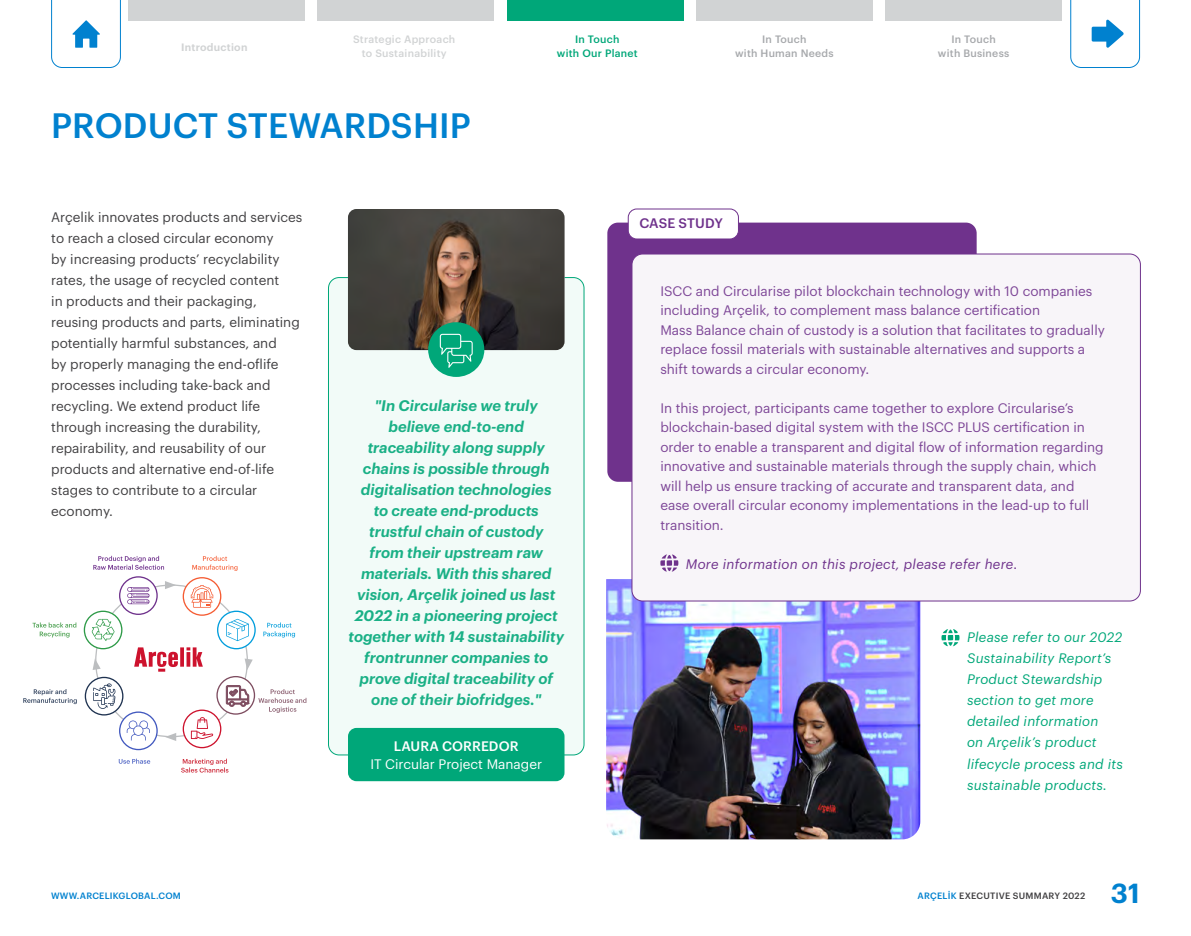
<style>
.page{position:relative;width:1191px;height:936px;background:#fff}
.page>*{position:absolute;margin:0;border:0;box-sizing:border-box;transform-origin:0 0}
.t1{font:500 34.5px "Graphik";letter-spacing:.005em;color:#0081cf}
.t2{font:600 27px "Graphik";color:#0081cf}
.t3{font:italic 600 15px/21px "Graphik";color:#1ab086;text-align:center}
.t4{font:13.5px/19.5px "Graphik";color:#7d4697}
.t5{font:13.5px/21px "Graphik";color:#414042}
.t6{font:italic 13.5px/21px "Graphik";letter-spacing:.02em;color:#00a779}
.t7{font:italic 13.5px "Graphik";letter-spacing:.02em;color:#6f328c}
.t8{font:13.5px "Graphik";color:#fff}
.t9{font:500 13.5px "Graphik";letter-spacing:.005em;color:#fff}
.t10{font:500 13.5px "Graphik";letter-spacing:.005em;color:#6f328c}
.t11{font:500 10.5px/13.5px "Graphik";letter-spacing:.025em;color:#a7a9ac;text-align:center}
.t12{font:500 10.5px/13.5px "Graphik";letter-spacing:.025em;color:#d1d3d4;text-align:center}
.t13{font:500 10.5px/13.5px "Graphik";letter-spacing:.025em;color:#00a779;text-align:center}
.t14{font:600 10.5px "Graphik";letter-spacing:.025em;color:#d1d3d4}
.t15{font:500 9px "Graphik";letter-spacing:.025em;color:#414042}
.t16{font:500 9px "Graphik";letter-spacing:.025em;color:#0081cf}
.s1{color:#0081cf}
</style>
<div class="page">
<div style="left:128px;top:0;width:177px;height:21px;background:#d1d3d4"></div>
<div style="left:317px;top:0;width:177px;height:21px;background:#d1d3d4"></div>
<div style="left:507px;top:0;width:176px;height:21px;background:#00a779"></div>
<div style="left:696px;top:0;width:176px;height:21px;background:#d1d3d4"></div>
<div style="left:885px;top:0;width:176px;height:21px;background:#d1d3d4"></div>
<svg style="left:51px;top:0;width:70px;height:68px"></svg>
<svg style="left:1070px;top:0;width:70px;height:68px"></svg>
<svg style="left:941px;top:629px;width:18px;height:17px"></svg>
<img style="left:606px;top:579px;width:314px;height:260px">
<div style="left:607px;top:222px;width:369px;height:259px;background:#6f328c;border-radius:11px"></div>
<div style="left:628px;top:209px;width:110px;height:30px;background:#fff;border-radius:9px"></div>
<div style="left:628px;top:209px;width:111px;height:30px;border:1px solid #6f328c;border-radius:9px"></div>
<div style="left:632px;top:254px;width:508px;height:347px;background:#f8f5f9;border-radius:11px"></div>
<svg style="left:660px;top:554px;width:18px;height:17px"></svg>
<div style="left:328px;top:277px;width:256px;height:478px;background:#f2fbf8;border-radius:11px"></div>
<div style="left:348px;top:727px;width:216px;height:54px;background:#00a779;border-radius:9px"></div>
<img style="left:348px;top:209px;width:216px;height:141px">
<div style="left:428px;top:322px;width:56px;height:55px;background:#00a779;border-radius:50%"></div>
<svg style="left:440px;top:334px;width:33px;height:34px"></svg>
<svg style="left:134px;top:647px;width:69px;height:24px"></svg>
<svg style="left:165px;top:581px;width:11px;height:8px"></svg>
<svg style="left:165px;top:733px;width:11px;height:8px"></svg>
<svg style="left:93px;top:658px;width:8px;height:12px"></svg>
<svg style="left:245px;top:658px;width:8px;height:12px"></svg>
<div style="left:119px;top:576px;width:39px;height:39px;border:1px solid #6f328c;border-radius:50%"></div>
<div style="left:119px;top:711px;width:39px;height:39px;border:1px solid #4259bf;border-radius:50%"></div>
<svg style="left:127px;top:587px;width:23px;height:17px"></svg>
<svg style="left:218px;top:611px;width:37px;height:37px"></svg>
<div style="left:217px;top:610px;width:39px;height:39px;border:1px solid #009ddc;border-radius:50%"></div>
<svg style="left:226px;top:618px;width:23px;height:23px"></svg>
<svg style="left:217px;top:676px;width:37px;height:38px"></svg>
<div style="left:216px;top:676px;width:39px;height:38px;border:1px solid #7e4d60;border-radius:50%"></div>
<svg style="left:85px;top:677px;width:38px;height:37px"></svg>
<div style="left:85px;top:676px;width:38px;height:39px;border:1px solid #1e3250;border-radius:50%"></div>
<svg style="left:93px;top:683px;width:22px;height:25px"></svg>
<svg style="left:84px;top:611px;width:38px;height:37px"></svg>
<div style="left:84px;top:610px;width:38px;height:39px;border:1px solid #2d9a47;border-radius:50%"></div>
<svg style="left:92px;top:619px;width:22px;height:22px"></svg>
<svg style="left:183px;top:577px;width:38px;height:38px"></svg>
<div style="left:183px;top:577px;width:38px;height:38px;border:1px solid #f55c33;border-radius:50%"></div>
<svg style="left:191px;top:585px;width:22px;height:22px"></svg>
<svg style="left:183px;top:710px;width:38px;height:37px"></svg>
<div style="left:183px;top:709px;width:38px;height:39px;border:1px solid #cd122d;border-radius:50%"></div>
<svg style="left:191px;top:717px;width:22px;height:22px"></svg>
<svg style="left:93px;top:555px;width:71px;height:14px"></svg>
<svg style="left:192px;top:555px;width:45px;height:16px"></svg>
<svg style="left:263px;top:622px;width:32px;height:15px"></svg>
<svg style="left:258px;top:689px;width:48px;height:24px"></svg>
<svg style="left:181px;top:758px;width:47px;height:14px"></svg>
<svg style="left:119px;top:758px;width:31px;height:5px"></svg>
<svg style="left:23px;top:689px;width:54px;height:15px"></svg>
<svg style="left:32px;top:622px;width:44px;height:15px"></svg>
<svg style="left:226px;top:685px;width:23px;height:21px"></svg>
<svg style="left:127px;top:720px;width:23px;height:20px"></svg>
<p class="t12" style="left:353px;top:32px;width:104px">Strategic Approach to Sustainability</p>
<p class="t11" style="left:938px;top:32px;width:73px">In Touch<br>with Business</p>
<p class="t14" style="left:181px;top:39px;width:68px">Introduction</p>
<p class="t13" style="left:557px;top:32px;width:82px">In Touch<br>with Our Planet</p>
<p class="t11" style="left:735px;top:32px;width:100px">In Touch<br>with Human Needs</p>
<h1 class="t1" style="left:51px;top:99px;width:421px">PRODUCT STEWARDSHIP</h1>
<p class="t5" style="left:51px;top:205px;width:253px">Arçelik innovates products and services to reach a closed circular economy<br>by increasing products’ recyclability rates, the usage of recycled content<br>in products and their packaging, reusing products and parts, eliminating potentially harmful substances, and<br>by properly managing the end-oflife processes including take-back and recycling. We extend product life through increasing the durability, repairability, and reusability of our products and alternative end-of-life stages to contribute to a circular economy.</p>
<p class="t10" style="left:639px;top:213px;width:85px">CASE STUDY</p>
<p class="t4" style="left:660px;top:280px;width:446px">ISCC and Circularise pilot blockchain technology with 10 companies including Arçelik, to complement mass balance certification<br>Mass Balance chain of custody is a solution that facilitates to gradually replace fossil materials with sustainable alternatives and supports a shift towards a circular economy.</p>
<p class="t4" style="left:660px;top:397px;width:445px">In this project, participants came together to explore Circularise’s blockchain-based digital system with the ISCC PLUS certification in order to enable a transparent and digital flow of information regarding innovative and sustainable materials through the supply chain, which will help us ensure tracking of accurate and transparent data, and ease overall circular economy implementations in the lead-up to full transition.</p>
<p class="t7" style="left:686px;top:553px;width:333px">More information on this project, please refer here.</p>
<p class="t3" style="left:348px;top:394px;width:217px">"In Circularise we truly believe end-to-end traceability along supply chains is possible through digitalisation technologies<br>to create end-products trustful chain of custody<br>from their upstream raw materials. With this shared vision, Arçelik joined us last<br>2022 in a pioneering project together with 14 sustainability frontrunner companies to prove digital traceability of one of their biofridges."</p>
<p class="t9" style="left:394px;top:735px;width:126px">LAURA CORREDOR</p>
<p class="t8" style="left:370px;top:754px;width:173px">IT Circular Project Manager</p>
<p class="t6" style="left:967px;top:625px;width:157px">Please refer to our 2022<br>Sustainability Report’s<br>Product Stewardship section to get more detailed information<br>on Arçelik’s product lifecycle process and its sustainable products.</p>
<p class="t16" style="left:51px;top:888px;width:131px">WWW.ARCELIKGLOBAL.COM</p>
<p class="t15" style="left:917px;top:888px;width:169px"><span class="s1">ARÇELİK</span> EXECUTIVE SUMMARY 2022</p>
<h2 class="t2" style="left:1110px;top:872px;width:31px">31</h2>
</div>
